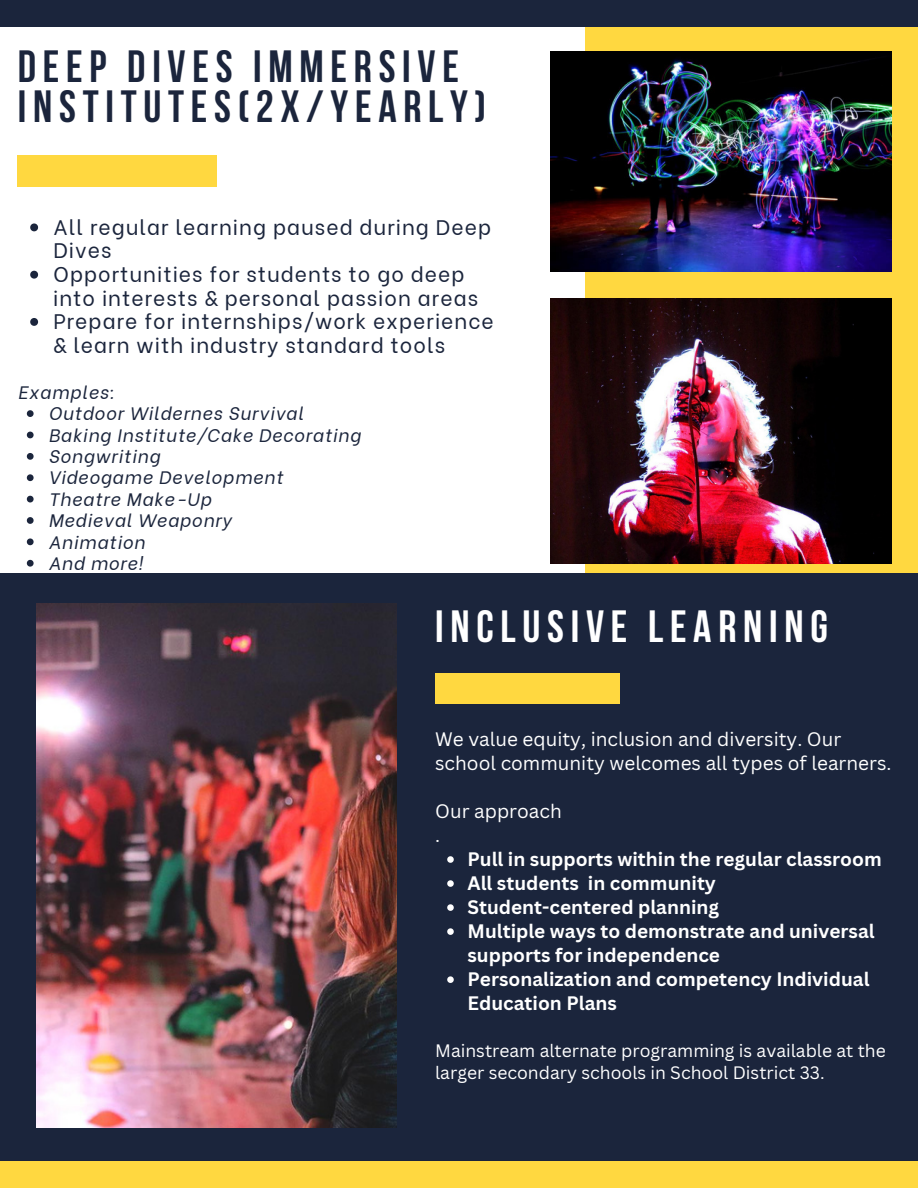
<style>
.page{position:relative;width:918px;height:1188px;background:#fff}
.page>*{position:absolute;margin:0;border:0;box-sizing:border-box;transform-origin:0 0}
.t1{font:700 45px/40.5px "Bebas Neue";letter-spacing:.15em;color:#1b253c}
.t2{font:700 45px "Bebas Neue";letter-spacing:.15em;color:#fff}
.t3{font:21px/23.7px "Be Vietnam";letter-spacing:.05em;color:#1b253c}
.t4{font:700 19.05px/24px "Canva Sans";color:#fff}
.t5{font:19.05px/24px "Canva Sans";color:#fff}
.t6{font:italic 18px "Be Vietnam";letter-spacing:.05em;color:#1b253c}
.t7{font:17.55px/21.9px "Canva Sans";color:#fff}
</style>
<div class="page">
<div style="left:585px;top:13px;width:333px;height:611px;background:#ffd840"></div>
<div style="left:0;top:573px;width:918px;height:615px;background:#1b253c"></div>
<div style="left:0;top:0;width:918px;height:26px;background:#1b253c"></div>
<div style="left:0;top:1161px;width:918px;height:27px;background:#ffd840"></div>
<div style="left:18px;top:156px;width:199px;height:30px;background:#ffd840"></div>
<svg style="left:30px;top:223px;width:8px;height:8px"></svg>
<svg style="left:30px;top:271px;width:8px;height:8px"></svg>
<svg style="left:30px;top:318px;width:8px;height:8px"></svg>
<svg style="left:27px;top:410px;width:7px;height:7px"></svg>
<svg style="left:27px;top:432px;width:7px;height:6px"></svg>
<svg style="left:27px;top:453px;width:7px;height:7px"></svg>
<svg style="left:27px;top:474px;width:7px;height:7px"></svg>
<svg style="left:27px;top:496px;width:7px;height:6px"></svg>
<svg style="left:27px;top:517px;width:7px;height:7px"></svg>
<svg style="left:27px;top:538px;width:7px;height:7px"></svg>
<svg style="left:27px;top:560px;width:7px;height:7px"></svg>
<img style="left:37px;top:604px;width:360px;height:523px">
<div style="left:435px;top:674px;width:185px;height:30px;background:#ffd840"></div>
<svg style="left:447px;top:856px;width:7px;height:7px"></svg>
<svg style="left:447px;top:880px;width:7px;height:7px"></svg>
<svg style="left:447px;top:904px;width:7px;height:7px"></svg>
<svg style="left:447px;top:928px;width:7px;height:7px"></svg>
<svg style="left:447px;top:976px;width:7px;height:7px"></svg>
<img style="left:550px;top:298px;width:341px;height:266px">
<img style="left:550px;top:51px;width:341px;height:221px">
<p class="t1" style="left:18px;top:50px;width:470px">DEEP DIVES IMMERSIVE<br>INSTITUTES(2X/YEARLY)</p>
<p class="t3" style="left:54px;top:213px;width:439px">All regular learning paused during Deep<br>Dives</p>
<p class="t3" style="left:54px;top:260px;width:413px">Opportunities for students to go deep</p>
<p class="t3" style="left:54px;top:308px;width:442px">Prepare for internships/work experience</p>
<p class="t3" style="left:53px;top:284px;width:427px">into interests &amp; personal passion areas</p>
<p class="t3" style="left:53px;top:331px;width:393px">&amp; learn with industry standard tools</p>
<p class="t6" style="left:18px;top:377px;width:98px">Examples:</p>
<p class="t6" style="left:48px;top:399px;width:257px">Outdoor Wildernes Survival</p>
<p class="t6" style="left:48px;top:420px;width:314px">Baking Institute/Cake Decorating</p>
<p class="t6" style="left:48px;top:442px;width:113px">Songwriting</p>
<p class="t6" style="left:48px;top:463px;width:236px">Videogame Development</p>
<p class="t6" style="left:48px;top:484px;width:164px">Theatre Make-Up</p>
<p class="t6" style="left:48px;top:506px;width:184px">Medieval Weaponry</p>
<p class="t6" style="left:48px;top:527px;width:98px">Animation</p>
<p class="t6" style="left:48px;top:548px;width:96px">And more!</p>
<p class="t2" style="left:435px;top:608px;width:394px">INCLUSIVE LEARNING</p>
<p class="t5" style="left:435px;top:727px;width:458px">We value equity, inclusion and diversity. Our school community welcomes all types of learners.</p>
<p class="t5" style="left:435px;top:799px;width:128px">Our approach</p>
<p class="t5" style="left:435px;top:823px;width:6px">.</p>
<p class="t4" style="left:468px;top:847px;width:416px">Pull in supports within the regular classroom</p>
<p class="t4" style="left:468px;top:871px;width:250px">All students in community</p>
<p class="t4" style="left:468px;top:895px;width:253px">Student-centered planning</p>
<p class="t4" style="left:468px;top:919px;width:409px">Multiple ways to demonstrate and universal supports for independence</p>
<p class="t4" style="left:468px;top:967px;width:404px">Personalization and competency Individual<br>Education Plans</p>
<p class="t7" style="left:435px;top:1039px;width:452px">Mainstream alternate programming is available at the larger secondary schools in School District 33.</p>
</div>
